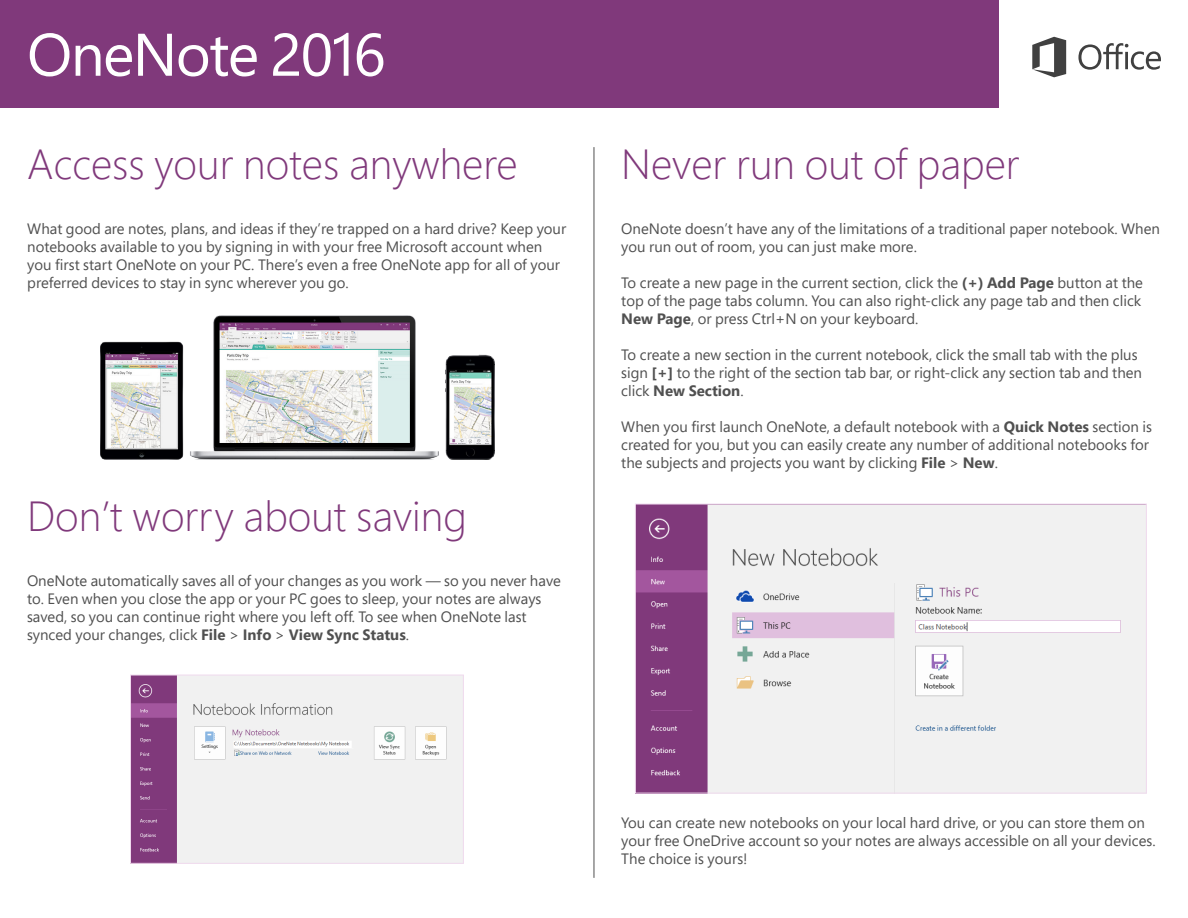
<style>
.page{position:relative;width:1188px;height:918px;background:#fff}
.page>*{position:absolute;margin:0;border:0;box-sizing:border-box;transform-origin:0 0}
.t1{font:60px "Segoe Pro";letter-spacing:-.025em;color:#fff}
.t2{font:300 42px "Segoe Pro";color:#80397b}
.t3{font:15px/18px "Segoe Pro";color:#505050}
.s1{font-weight:700}
</style>
<div class="page">
<div style="left:0;top:0;width:999px;height:108px;background:#80397b"></div>
<svg style="left:1078px;top:43px;width:83px;height:27px"></svg>
<svg style="left:1032px;top:37px;width:34px;height:40px"></svg>
<hr style="left:594px;top:147px;width:1px;height:731px;background:#505050">
<img style="left:100px;top:316px;width:394px;height:143px">
<img style="left:132px;top:677px;width:330px;height:185px">
<div style="left:130px;top:675px;width:334px;height:189px;border:1px solid #f0daee"></div>
<img style="left:637px;top:506px;width:508px;height:285px">
<div style="left:635px;top:504px;width:512px;height:289px;border:1px solid #f0daee"></div>
<h1 class="t1" style="left:27px;top:13px;width:360px">OneNote 2016</h1>
<p class="t2" style="left:27px;top:136px;width:492px">Access your notes anywhere</p>
<p class="t3" style="left:27px;top:219px;width:540px">What good are notes, plans, and ideas if they’re trapped on a hard drive? Keep your notebooks available to you by signing in with your free Microsoft account when you first start OneNote on your PC. There’s even a free OneNote app for all of your preferred devices to stay in sync wherever you go.</p>
<p class="t2" style="left:27px;top:487px;width:441px">Don’t worry about saving</p>
<p class="t3" style="left:27px;top:571px;width:535px">OneNote automatically saves all of your changes as you work — so you never have to. Even when you close the app or your PC goes to sleep, your notes are always saved, so you can continue right where you left off. To see when OneNote last synced your changes, click <span class="s1">File</span> &gt; <span class="s1">Info</span> &gt; <span class="s1">View Sync Status</span>.</p>
<p class="t2" style="left:621px;top:136px;width:400px">Never run out of paper</p>
<p class="t3" style="left:621px;top:219px;width:540px">OneNote doesn’t have any of the limitations of a traditional paper notebook. When you run out of room, you can just make more.</p>
<p class="t3" style="left:621px;top:273px;width:523px;text-align:justify">To create a new page in the current section, click the <span class="s1">(+) Add Page</span> button at the top of the page tabs column. You can also right-click any page tab and then click <span class="s1">New Page</span>, or press Ctrl+N on your keyboard.</p>
<p class="t3" style="left:621px;top:345px;width:522px">To create a new section in the current notebook, click the small tab with the plus sign <span class="s1">[+]</span> to the right of the section tab bar, or right-click any section tab and then click <span class="s1">New Section</span>.</p>
<p class="t3" style="left:621px;top:417px;width:532px">When you first launch OneNote, a default notebook with a <span class="s1">Quick Notes</span> section is created for you, but you can easily create any number of additional notebooks for the subjects and projects you want by clicking <span class="s1">File</span> &gt; <span class="s1">New</span>.</p>
<p class="t3" style="left:621px;top:813px;width:536px">You can create new notebooks on your local hard drive, or you can store them on your free OneDrive account so your notes are always accessible on all your devices.<br>The choice is yours!</p>
</div>
